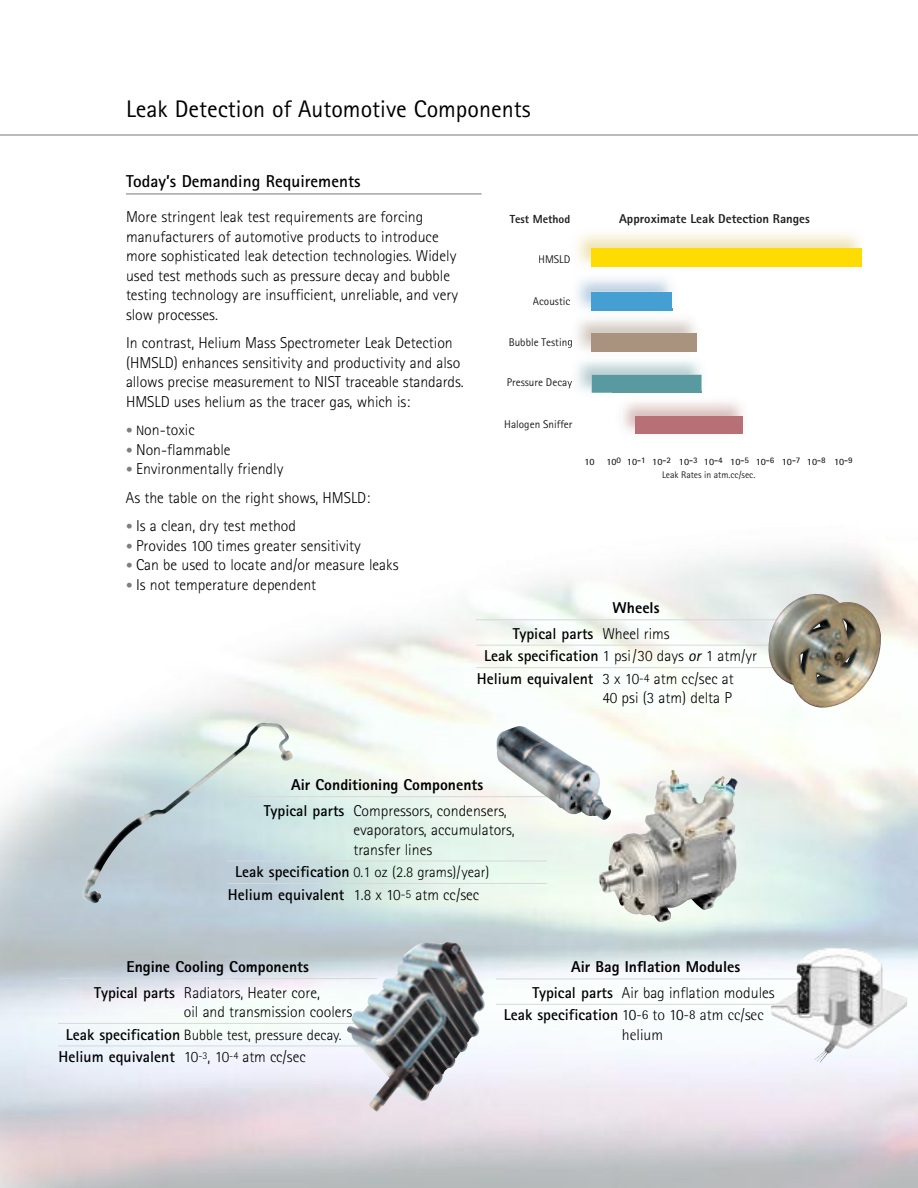
<style>
.page{position:relative;width:918px;height:1188px;background:#fff}
.page>*{position:absolute;margin:0;border:0;box-sizing:border-box;transform-origin:0 0}
.t1{font:24px "Rotis Sans Serif";color:#000}
.t2{font:700 17.25px "Rotis Sans Serif";color:#000}
.t3{font:300 15.75px/19.5px "Rotis Sans Serif";color:#000}
.t4{font:700 15.75px/25.5px "Rotis Sans Serif";color:#000}
.t5{font:800 15.75px/25.5px "Rotis Sans Serif";color:#000;text-align:center}
.t6{font:300 15.75px "Rotis Semi Sans";color:#000}
.t7{font:300 15px "Rotis Sans Serif";color:#000}
.t8{font:800 12.75px "Rotis Sans Serif";color:#231f20}
.t9{font:800 11.7px "Rotis Sans Serif";color:#231f20}
.t10{font:11.25px "Rotis Sans Serif";color:#231f20}
.t11{font:700 9.6px/13.2px "Rotis Sans Serif";color:#231f20}
.s1{font-size:13.5px;color:#7a8083}
.s2{font-size:13.5px}
.s3{font-weight:400}
.s4{font-weight:800}
.s5{font-weight:300}
.s6{font-weight:400;font-style:italic}
.s7{font-weight:300;font-size:12px}
.s8{font-weight:700}
.s9{font-weight:700;font-size:15.75px}
.s10{font-family:"Rotis Semi Sans";font-weight:300}
.s11{font-family:"Rotis Semi Sans";font-weight:300;font-size:13.5px}
</style>
<div class="page">
<hr style="left:0;top:134px;width:918px;height:2px;background:#7a8083">
<hr style="left:58px;top:978px;width:319px;height:1px;background:#d7d9da">
<hr style="left:58px;top:1023px;width:319px;height:1px;background:#d7d9da">
<hr style="left:58px;top:1046px;width:319px;height:1px;background:#d7d9da">
<img style="left:345px;top:940px;width:141px;height:172px">
<img style="left:81px;top:722px;width:213px;height:182px">
<hr style="left:227px;top:796px;width:320px;height:1px;background:#d7d9da">
<hr style="left:227px;top:861px;width:320px;height:1px;background:#d7d9da">
<hr style="left:227px;top:883px;width:320px;height:1px;background:#d7d9da">
<img style="left:497px;top:726px;width:114px;height:94px">
<img style="left:599px;top:770px;width:139px;height:152px">
<hr style="left:496px;top:978px;width:319px;height:1px;background:#d7d9da">
<hr style="left:496px;top:1004px;width:319px;height:1px;background:#d7d9da">
<hr style="left:476px;top:619px;width:320px;height:1px;background:#d7d9da">
<hr style="left:476px;top:645px;width:320px;height:1px;background:#d7d9da">
<hr style="left:476px;top:667px;width:320px;height:1px;background:#d7d9da">
<img style="left:764px;top:583px;width:118px;height:127px">
<img style="left:771px;top:947px;width:137px;height:116px">
<img style="left:576px;top:233px;width:286px;height:34px">
<svg style="left:567px;top:255px;width:3px;height:8px"></svg>
<div style="left:592px;top:248px;width:270px;height:18px;background:#ffdc01"></div>
<img style="left:577px;top:278px;width:96px;height:31px">
<div style="left:591px;top:292px;width:81px;height:17px;background:#459fd3"></div>
<img style="left:577px;top:319px;width:119px;height:32px">
<svg style="left:567px;top:340px;width:5px;height:8px"></svg>
<img style="left:591px;top:309px;width:82px;height:2px">
<img style="left:591px;top:309px;width:81px;height:1px">
<div style="left:592px;top:333px;width:105px;height:18px;background:#a9927e"></div>
<img style="left:568px;top:361px;width:134px;height:32px">
<svg style="left:567px;top:379px;width:5px;height:9px"></svg>
<div style="left:592px;top:375px;width:110px;height:18px;background:#589a9f"></div>
<img style="left:623px;top:402px;width:120px;height:32px">
<img style="left:612px;top:392px;width:90px;height:1px">
<div style="left:636px;top:416px;width:107px;height:17px;background:#b77176"></div>
<hr style="left:126px;top:193px;width:356px;height:1px;background:#7a8083">
<h1 class="t1" style="left:126px;top:100px;width:406px">Leak Detection of Automotive Components</h1>
<p class="t2" style="left:126px;top:175px;width:236px">Today’s Demanding Requirements</p>
<p class="t3" style="left:126px;top:209px;width:334px">More stringent leak test requirements are forcing manufacturers of automotive products to introduce more sophisticated leak detection technologies. Widely used test methods such as pressure decay and bubble testing technology are insufficient, unreliable, and very slow processes.</p>
<p class="t3" style="left:126px;top:335px;width:339px">In contrast, Helium Mass Spectrometer Leak Detection (HMSLD) enhances sensitivity and productivity and also allows precise measurement to NIST traceable standards.<br>HMSLD uses helium as the tracer gas, which is:</p>
<p class="t3" style="left:126px;top:422px;width:70px"><span class="s1">•</span> <span class="s2">N</span>on-toxic</p>
<p class="t3" style="left:126px;top:441px;width:106px"><span class="s1">•</span> Non-flammable</p>
<p class="t3" style="left:126px;top:456px;width:246px;line-height:28.5px"><span class="s1">•</span> Environmentally friendly<br>As the table on the right shows, HMSLD:</p>
<p class="t3" style="left:126px;top:518px;width:172px"><span class="s1">•</span> Is a clean, dry test method</p>
<p class="t3" style="left:126px;top:537px;width:236px"><span class="s1">•</span> Provides 100 times greater sensitivity</p>
<p class="t3" style="left:126px;top:557px;width:274px"><span class="s1">•</span> Can be used to locate and/or measure leaks</p>
<p class="t3" style="left:126px;top:576px;width:192px"><span class="s1">•</span> Is not temperature dependent</p>
<p class="t9" style="left:510px;top:215px;width:62px">Test Method</p>
<p class="t8" style="left:619px;top:214px;width:192px">Approximate Leak Detection Ranges</p>
<p class="t10" style="left:538px;top:255px;width:34px">HMSLD</p>
<p class="t10" style="left:533px;top:297px;width:39px">Acoustic</p>
<p class="t10" style="left:509px;top:338px;width:65px">Bubble Testing</p>
<p class="t10" style="left:507px;top:379px;width:67px">Pressure Decay</p>
<p class="t10" style="left:504px;top:420px;width:70px">Halogen Sniffer</p>
<p class="t11" style="left:662px;top:456px;width:192px;text-indent:-78px">10 10<sup>0</sup> 10<sup>-1</sup> 10<sup>-2</sup> 10<sup>-3</sup> 10<sup>-4</sup> 10<sup>-5</sup> 10<sup>-6</sup> 10<sup>-7</sup> 10<sup>-8</sup> 10<sup>-9<br></sup><span class="s3">Leak Rates in atm.cc/sec.</span></p>
<p class="t4" style="left:513px;top:597px;width:159px;text-indent:100px"><span class="s4">Wheels<br></span>Typical parts <span class="s5">Wheel rims</span></p>
<p class="t4" style="left:477px;top:646px;width:282px;line-height:22.5px;text-indent:7px">Leak specification <span class="s5">1 psi/30 days</span> <span class="s6">or</span> <span class="s5">1 atm/yr<br></span>Helium equivalent <span class="s5">3 x 10</span><span class="s7">-4</span> <span class="s5">atm cc/sec at</span></p>
<p class="t3" style="left:602px;top:690px;width:131px">40 psi (3 atm) delta P</p>
<p class="t5" style="left:264px;top:774px;width:245px">Air Conditioning Components<br><span class="s8">Typical parts</span> <span class="s5">Compressors, condensers,</span></p>
<p class="t3" style="left:353px;top:822px;width:163px">evaporators, accumulators, transfer lines</p>
<p class="t7" style="left:235px;top:867px;width:256px"><span class="s9">Leak specification</span> 0.1 oz (2.8 grams)/year)</p>
<p class="t4" style="left:228px;top:883px;width:253px">Helium equivalent <span class="s5">1.8 x 10</span><span class="s7">-5</span> <span class="s5">atm cc/sec</span></p>
<p class="t5" style="left:94px;top:956px;width:227px;text-align:left;text-indent:32px">Engine Cooling Components<br><span class="s8">Typical parts</span> <span class="s5">Radiators, Heater core,</span></p>
<p class="t3" style="left:184px;top:1004px;width:170px">oil and transmission coolers</p>
<p class="t7" style="left:66px;top:1029px;width:277px"><span class="s9">Leak specification</span> Bubble test, pressure decay.</p>
<p class="t4" style="left:58px;top:1046px;width:249px">Helium equivalent <span class="s5">10</span><sup>-3</sup><span class="s5">, 10</span><sup>-4</sup> <span class="s5">atm cc/sec</span></p>
<p class="t5" style="left:532px;top:956px;width:244px">Air Bag Inflation Modules<br><span class="s8">Typical parts</span> <span class="s5">Air bag inflation modules</span></p>
<p class="t4" style="left:504px;top:1004px;width:262px">Leak specification <span class="s10">10</span><span class="s11">-6</span> <span class="s10">to 10</span><span class="s11">-8</span> <span class="s10">atm cc/sec</span></p>
<p class="t6" style="left:622px;top:1029px;width:43px">helium</p>
</div>
